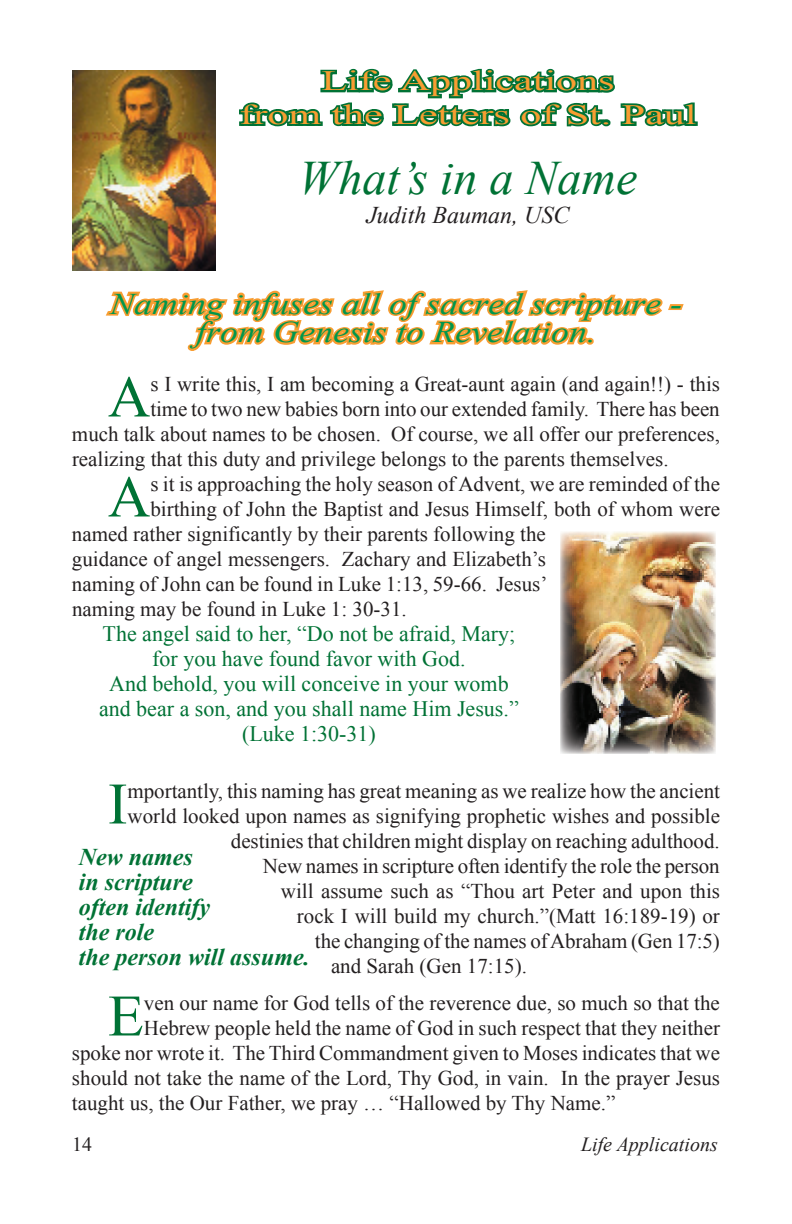
<style>
.page{position:relative;width:792px;height:1224px;background:#fff}
.page>*{position:absolute;margin:0;border:0;box-sizing:border-box;transform-origin:0 0}
.t1{font:58.8px "Times New Roman";color:#007235}
.t2{font:italic 48px "Times New Roman";color:#007235}
.t3{font:italic 30px/28.8px "Times New Roman";color:#00964c;text-align:center;scale:1.2 1}
.t4{font:28px/33.6px "Times New Roman";color:#f89d31;text-align:center;scale:1.5 1}
.t5{font:italic 700 24px/25px "Times New Roman";color:#007235}
.t6{font:italic 24px "Times New Roman";color:#231f20}
.t7{font:22px/25px "Times New Roman";color:#007235;text-align:center}
.t8{font:21px "Times New Roman";color:#231f20}
.t9{font:italic 20px "Times New Roman";color:#231f20}
.t10{font:20px "Times New Roman";color:#231f20}
</style>
<div class="page">
<img style="left:72px;top:71px;width:144px;height:199px">
<svg style="left:239px;top:68px;width:459px;height:59px"></svg>
<svg style="left:105px;top:290px;width:579px;height:61px"></svg>
<img style="left:560px;top:532px;width:156px;height:222px">
<h3 class="t4" style="left:239px;top:64px;width:306px">Life Applications<br>from the Letters of St. Paul</h3>
<h2 class="t2" style="left:298px;top:145px;width:341px">What’s in a Name</h2>
<p class="t6" style="left:366px;top:199px;width:205px">Judith Bauman, USC</p>
<h3 class="t3" style="left:110px;top:288px;width:478px">Naming infuses all of sacred scripture - from Genesis to Revelation.</h3>
<h1 class="t1" style="left:108px;top:357px;width:44px">A</h1>
<p class="t8" style="left:150px;top:370px;width:571px">s I write this, I am becoming a Great-aunt again (and again!!) - this</p>
<p class="t8" style="left:150px;top:395px;width:571px">time to two new babies born into our extended family. There has been</p>
<p class="t8" style="left:72px;top:420px;width:650px">much talk about names to be chosen. Of course, we all offer our preferences,</p>
<p class="t8" style="left:72px;top:445px;width:598px">realizing that this duty and privilege belongs to the parents themselves.</p>
<h1 class="t1" style="left:108px;top:457px;width:44px">A</h1>
<p class="t8" style="left:150px;top:470px;width:571px">s it is approaching the holy season of Advent, we are reminded of the</p>
<p class="t8" style="left:150px;top:495px;width:571px">birthing of John the Baptist and Jesus Himself, both of whom were</p>
<p class="t8" style="left:72px;top:520px;width:475px">named rather significantly by their parents following the</p>
<p class="t8" style="left:72px;top:545px;width:475px">guidance of angel messengers. Zachary and Elizabeth’s</p>
<p class="t8" style="left:72px;top:570px;width:477px">naming of John can be found in Luke 1:13, 59-66. Jesus’</p>
<p class="t8" style="left:72px;top:595px;width:336px">naming may be found in Luke 1: 30-31.</p>
<p class="t7" style="left:99px;top:621px;width:421px">The angel said to her, “Do not be afraid, Mary; for you have found favor with God.<br>And behold, you will conceive in your womb and bear a son, and you shall name Him Jesus.” (Luke 1:30-31)</p>
<h1 class="t1" style="left:108px;top:764px;width:21px">I</h1>
<p class="t8" style="left:128px;top:777px;width:594px">mportantly, this naming has great meaning as we realize how the ancient</p>
<p class="t8" style="left:128px;top:802px;width:594px">world looked upon names as signifying prophetic wishes and possible</p>
<p class="t8" style="left:231px;top:827px;width:490px">destinies that children might display on reaching adulthood.</p>
<p class="t8" style="left:263px;top:852px;width:458px">New names in scripture often identify the role the person</p>
<p class="t8" style="left:281px;top:877px;width:441px">will assume such as “Thou art Peter and upon this</p>
<p class="t8" style="left:297px;top:902px;width:424px">rock I will build my church.”(Matt 16:189-19) or</p>
<p class="t8" style="left:315px;top:927px;width:406px">the changing of the names of Abraham (Gen 17:5)</p>
<p class="t8" style="left:331px;top:952px;width:197px">and Sarah (Gen 17:15).</p>
<h1 class="t1" style="left:108px;top:976px;width:37px">E</h1>
<p class="t8" style="left:144px;top:989px;width:578px">ven our name for God tells of the reverence due, so much so that the</p>
<p class="t5" style="left:79px;top:844px;width:232px">New names<br>in scripture<br>often identify<br>the role<br>the person will assume.</p>
<p class="t8" style="left:144px;top:1014px;width:578px">Hebrew people held the name of God in such respect that they neither</p>
<p class="t8" style="left:72px;top:1039px;width:650px">spoke nor wrote it. The Third Commandment given to Moses indicates that we</p>
<p class="t8" style="left:72px;top:1064px;width:650px">should not take the name of the Lord, Thy God, in vain. In the prayer Jesus</p>
<p class="t8" style="left:72px;top:1089px;width:545px">taught us, the Our Father, we pray … “Hallowed by Thy Name.”</p>
<p class="t10" style="left:72px;top:1131px;width:21px">14</p>
<p class="t9" style="left:581px;top:1130px;width:138px">Life Applications</p>
</div>
